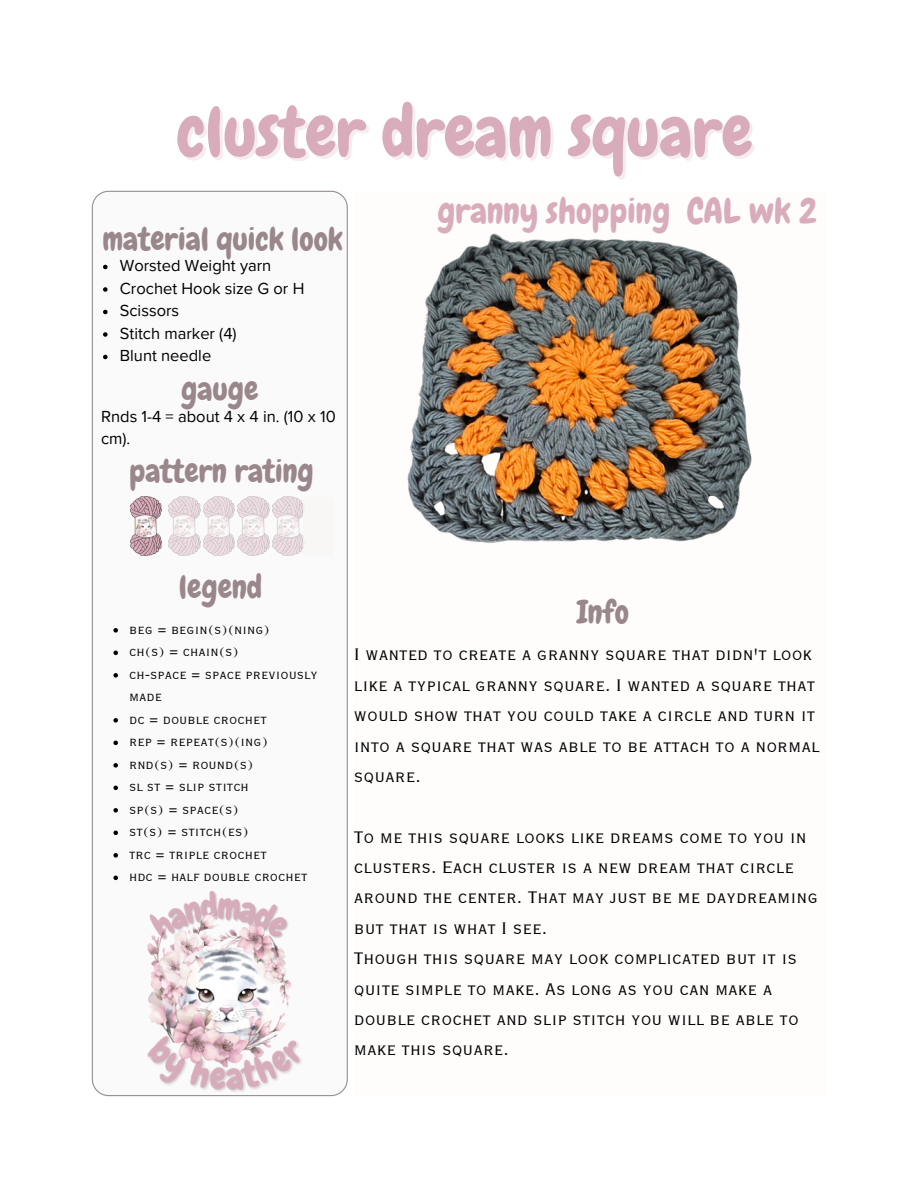
<style>
.page{position:relative;width:918px;height:1188px;background:#fff}
.page>*{position:absolute;margin:0;border:0;box-sizing:border-box;transform-origin:0 0}
.t1{font:69px "Chewy";color:#d9acbb}
.t2{font:35.25px "Chewy";color:#d9acbb}
.t3{font:31.95px "Chewy";color:#99878b}
.t4{font:21.75px/30.3px "Copperplate Gothic LT Pro 29 BC";color:#000}
.t5{font:16.5px/22.5px "Copperplate Gothic LT Pro 29 BC";color:#000}
.t6{font:16.5px/22.5px "Proxima Nova";color:#000}
</style>
<div class="page">
<svg style="left:92px;top:191px;width:256px;height:905px"></svg>
<img style="left:112px;top:886px;width:210px;height:211px">
<img style="left:203px;top:497px;width:32px;height:58px">
<img style="left:169px;top:497px;width:31px;height:58px">
<img style="left:273px;top:497px;width:31px;height:58px">
<img style="left:238px;top:497px;width:31px;height:58px">
<img style="left:130px;top:497px;width:32px;height:58px">
<div style="left:304px;top:497px;width:30px;height:59px;background:#f9f6f6"></div>
<img style="left:407px;top:233px;width:345px;height:311px">
<svg style="left:103px;top:265px;width:5px;height:4px"></svg>
<svg style="left:103px;top:287px;width:5px;height:5px"></svg>
<svg style="left:103px;top:310px;width:5px;height:4px"></svg>
<svg style="left:103px;top:332px;width:5px;height:5px"></svg>
<svg style="left:103px;top:355px;width:5px;height:4px"></svg>
<svg style="left:113px;top:628px;width:5px;height:5px"></svg>
<svg style="left:113px;top:651px;width:5px;height:4px"></svg>
<svg style="left:113px;top:673px;width:5px;height:5px"></svg>
<svg style="left:113px;top:718px;width:5px;height:5px"></svg>
<svg style="left:113px;top:741px;width:5px;height:4px"></svg>
<svg style="left:113px;top:763px;width:5px;height:5px"></svg>
<svg style="left:113px;top:786px;width:5px;height:4px"></svg>
<svg style="left:113px;top:808px;width:5px;height:5px"></svg>
<svg style="left:113px;top:831px;width:5px;height:4px"></svg>
<svg style="left:113px;top:853px;width:5px;height:5px"></svg>
<svg style="left:113px;top:876px;width:5px;height:4px"></svg>
<p class="t1" style="left:177px;top:88px;width:577px">cluster dream square</p>
<h2 class="t2" style="left:438px;top:189px;width:381px">granny shopping CAL wk 2</h2>
<h2 class="t3" style="left:102px;top:218px;width:242px">material quick look</h2>
<p class="t6" style="left:120px;top:255px;width:153px">Worsted Weight yarn</p>
<p class="t6" style="left:120px;top:278px;width:186px">Crochet Hook size G or H</p>
<p class="t6" style="left:120px;top:300px;width:61px">Scissors</p>
<h2 class="t6" style="left:120px;top:323px;width:118px">Stitch marker (4)</h2>
<p class="t6" style="left:120px;top:345px;width:93px">Blunt needle</p>
<p class="t3" style="left:181px;top:368px;width:79px">gauge</p>
<p class="t6" style="left:101px;top:405px;width:236px">Rnds 1-4 = about 4 x 4 in. (10 x 10 cm).</p>
<p class="t3" style="left:129px;top:451px;width:186px">pattern rating</p>
<p class="t3" style="left:179px;top:567px;width:85px">legend</p>
<p class="t5" style="left:129px;top:619px;width:142px">beg = begin(s)(ning)</p>
<h2 class="t5" style="left:129px;top:641px;width:111px">ch(s) = chain(s)</h2>
<p class="t5" style="left:129px;top:664px;width:190px">ch-space = space previously made</p>
<p class="t5" style="left:129px;top:709px;width:139px">dc = double crochet</p>
<p class="t5" style="left:129px;top:731px;width:141px">rep = repeat(s)(ing)</p>
<p class="t5" style="left:129px;top:754px;width:126px">rnd(s) = round(s)</p>
<p class="t5" style="left:129px;top:776px;width:121px">sl st = slip stitch</p>
<p class="t5" style="left:129px;top:799px;width:111px">sp(s) = space(s)</p>
<p class="t5" style="left:129px;top:821px;width:121px">st(s) = stitch(es)</p>
<p class="t5" style="left:129px;top:844px;width:139px">trc = triple crochet</p>
<p class="t5" style="left:129px;top:866px;width:180px">hdc = half double crochet</p>
<p class="t3" style="left:577px;top:592px;width:54px">Info</p>
<p class="t4" style="left:354px;top:640px;width:467px">I wanted to create a granny square that didn't look like a typical granny square. I wanted a square that would show that you could take a circle and turn it into a square that was able to be attach to a normal square.</p>
<p class="t4" style="left:354px;top:823px;width:466px">To me this square looks like dreams come to you in clusters. Each cluster is a new dream that circle around the center. That may just be me daydreaming but that is what I see.<br>Though this square may look complicated but it is quite simple to make. As long as you can make a double crochet and slip stitch you will be able to make this square.</p>
</div>
